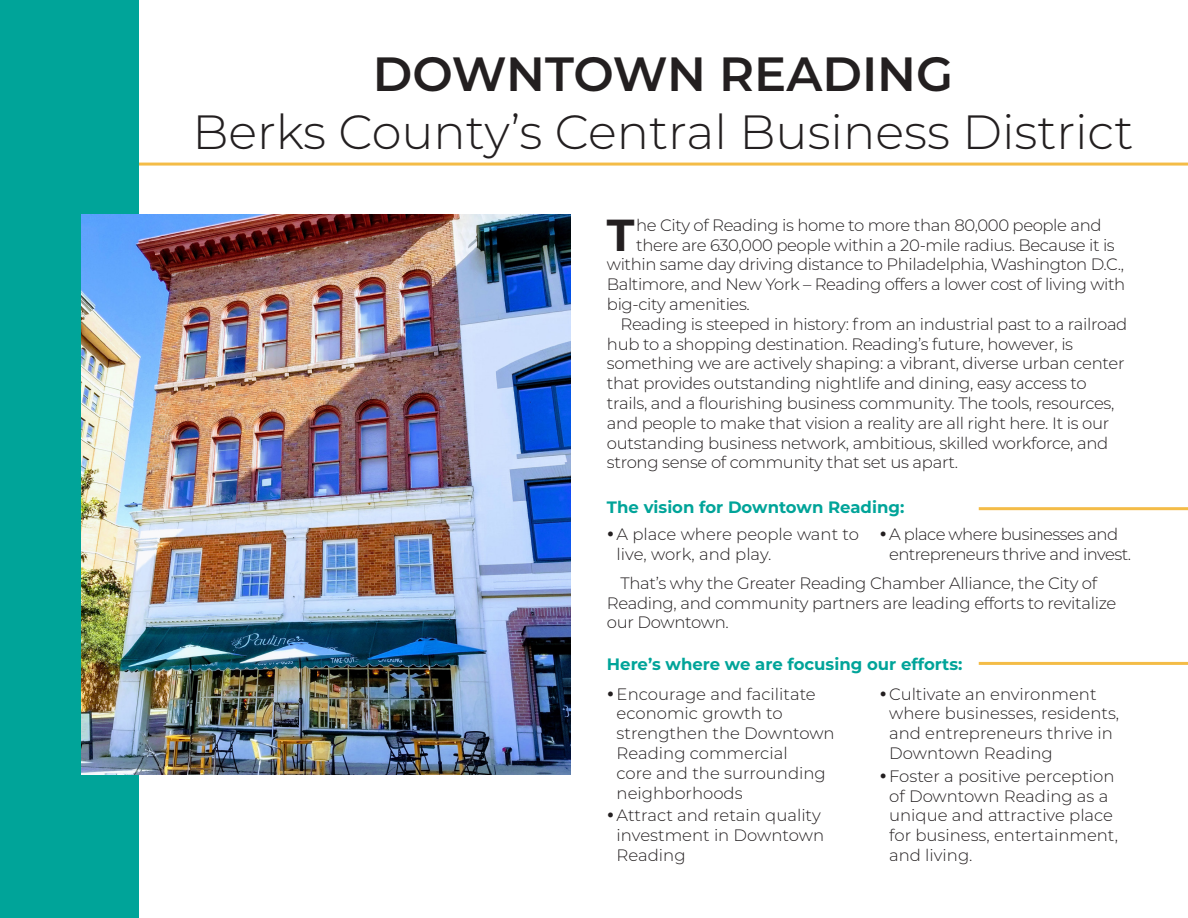
<style>
.page{position:relative;width:1188px;height:918px;background:#fff}
.page>*{position:absolute;margin:0;border:0;box-sizing:border-box;transform-origin:0 0}
.t1{font:300 48px/57.6px "Montserrat";color:#231f20;text-align:center}
.t2{font:700 44.85px "Montserrat";color:#231f20}
.t3{font:300 16.5px/19.8px "Montserrat";letter-spacing:-.02em;color:#231f20}
.t4{font:300 16.5px/19.8px "Montserrat";color:#231f20}
.t5{font:700 16.5px "Montserrat";color:#00a499}
.s1{font-weight:600}
</style>
<div class="page">
<hr style="left:104px;top:163px;width:1084px;height:3px;background:#f4bc47">
<div style="left:0;top:0;width:138px;height:918px;background:#00a499"></div>
<img style="left:81px;top:215px;width:489px;height:560px">
<hr style="left:979px;top:662px;width:209px;height:3px;background:#f4bc47">
<hr style="left:979px;top:507px;width:209px;height:3px;background:#f4bc47">
<p class="t1" style="left:193px;top:44px;width:943px"><span class="s1">DOWNTOWN READING<br></span>Berks County’s Central Business District</p>
<p class="t2" style="left:607px;top:202px;width:29px">T</p>
<p class="t3" style="left:636px;top:215px;width:467px">he City of Reading is home to more than 80,000 people and</p>
<p class="t3" style="left:636px;top:234px;width:480px">there are 630,000 people within a 20-mile radius. Because it is</p>
<p class="t3" style="left:607px;top:254px;width:519px">within same day driving distance to Philadelphia, Washington D.C.,</p>
<p class="t3" style="left:607px;top:274px;width:520px">Baltimore, and New York – Reading offers a lower cost of living with</p>
<p class="t3" style="left:607px;top:294px;width:144px">big-city amenities.</p>
<p class="t3" style="left:607px;top:314px;width:522px;text-indent:14px">Reading is steeped in history: from an industrial past to a railroad hub to a shopping destination. Reading’s future, however, is something we are actively shaping: a vibrant, diverse urban center that provides outstanding nightlife and dining, easy access to trails, and a flourishing business community. The tools, resources, and people to make that vision a reality are all right here. It is our outstanding business network, ambitious, skilled workforce, and strong sense of community that set us apart.</p>
<p class="t5" style="left:607px;top:496px;width:299px">The vision for Downtown Reading:</p>
<p class="t4" style="left:617px;top:523px;width:244px;text-indent:-10px">•A place where people want to live, work, and play.</p>
<p class="t3" style="left:889px;top:523px;width:244px;text-indent:-10px">• A place where businesses and entrepreneurs thrive and invest.</p>
<p class="t3" style="left:607px;top:572px;width:511px;text-indent:14px">That’s why the Greater Reading Chamber Alliance, the City of<br>Reading, and community partners are leading efforts to revitalize our Downtown.</p>
<p class="t5" style="left:607px;top:652px;width:357px">Here’s where we are focusing our efforts:</p>
<p class="t4" style="left:617px;top:683px;width:220px;text-indent:-10px">•Encourage and facilitate economic growth to strengthen the Downtown<br>Reading commercial<br>core and the surrounding neighborhoods</p>
<p class="t4" style="left:617px;top:805px;width:209px;text-indent:-10px">•Attract and retain quality investment in Downtown<br>Reading</p>
<p class="t4" style="left:889px;top:683px;width:232px;text-indent:-10px">•Cultivate an environment where businesses, residents, and entrepreneurs thrive in<br>Downtown Reading</p>
<p class="t4" style="left:889px;top:766px;width:230px;text-indent:-10px">•Foster a positive perception of Downtown Reading as a unique and attractive place for business, entertainment, and living.</p>
</div>
